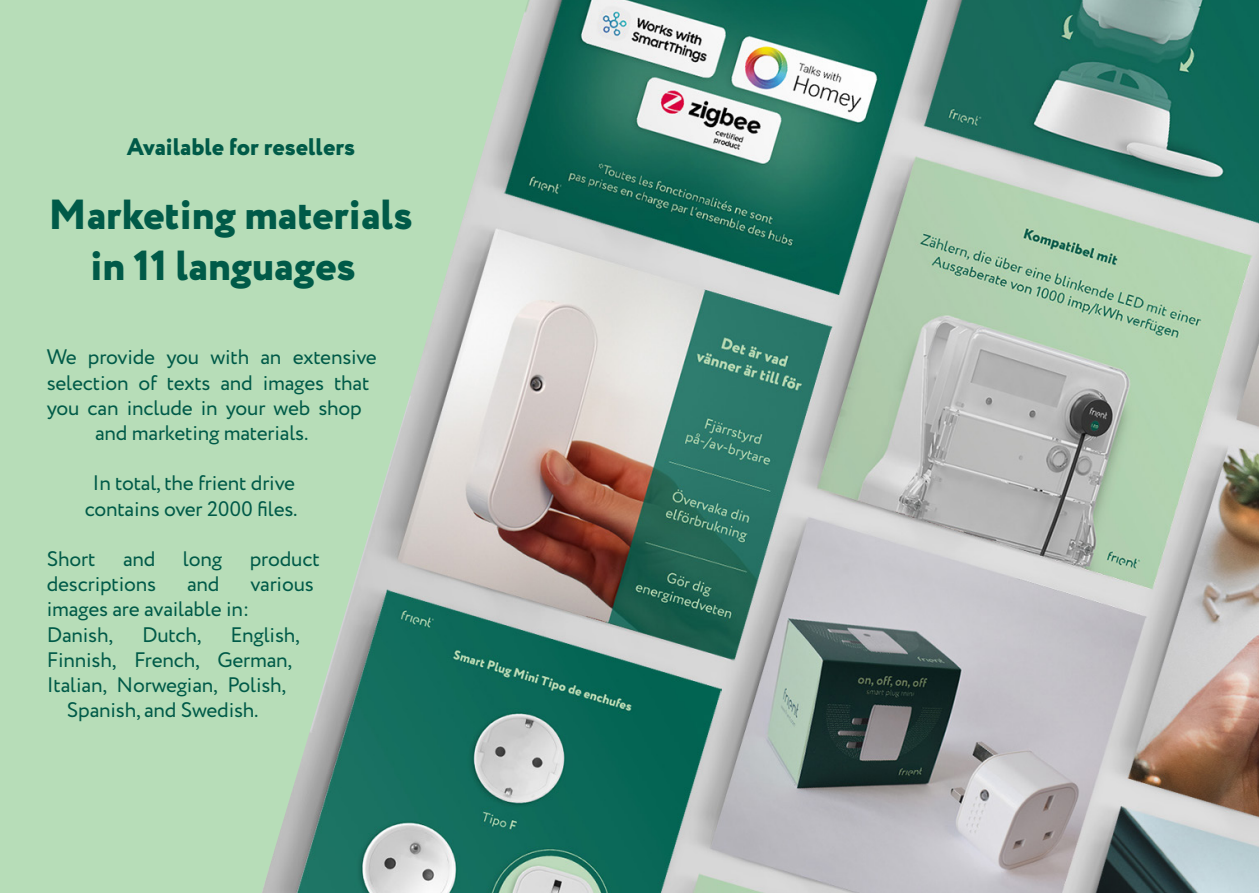
<style>
.page{position:relative;width:1259px;height:893px;background:#b7ddb8}
.page>*{position:absolute;margin:0;border:0;box-sizing:border-box;transform-origin:0 0}
.t1{font:800 42px "Circe";color:#005a48}
.t2{font:800 24px "Circe";color:#005a48}
.t3{font:21px "Circe";letter-spacing:-.01em;color:#005a48}
</style>
<div class="page">
<img style="left:262px;top:0;width:997px;height:893px">
<p class="t2" style="left:127px;top:130px;width:230px">Available for resellers</p>
<p class="t1" style="left:48px;top:187px;width:366px">Marketing materials</p>
<p class="t1" style="left:90px;top:237px;width:267px">in 11 languages</p>
<p class="t3" style="left:47px;top:343px;width:332px">We provide you with an extensive</p>
<p class="t3" style="left:47px;top:368px;width:324px">selection of texts and images that</p>
<p class="t3" style="left:47px;top:394px;width:317px">you can include in your web shop</p>
<p class="t3" style="left:95px;top:419px;width:215px">and marketing materials.</p>
<p class="t3" style="left:93px;top:469px;width:204px">In total, the frient drive</p>
<p class="t3" style="left:85px;top:494px;width:214px">contains over 2000 files.</p>
<p class="t3" style="left:47px;top:545px;width:50px">Short</p>
<p class="t3" style="left:123px;top:545px;width:34px">and</p>
<p class="t3" style="left:183px;top:545px;width:41px">long</p>
<p class="t3" style="left:250px;top:545px;width:72px">product</p>
<p class="t3" style="left:47px;top:570px;width:111px">descriptions</p>
<p class="t3" style="left:187px;top:570px;width:34px">and</p>
<p class="t3" style="left:250px;top:570px;width:65px">various</p>
<p class="t3" style="left:47px;top:595px;width:204px">images are available in:</p>
<p class="t3" style="left:47px;top:620px;width:68px">Danish,</p>
<p class="t3" style="left:142px;top:620px;width:61px">Dutch,</p>
<p class="t3" style="left:230px;top:620px;width:71px">English,</p>
<p class="t3" style="left:47px;top:646px;width:247px">Finnish, French, German,</p>
<p class="t3" style="left:47px;top:671px;width:241px">Italian, Norwegian, Polish,</p>
<p class="t3" style="left:67px;top:696px;width:193px">Spanish, and Swedish.</p>
</div>
